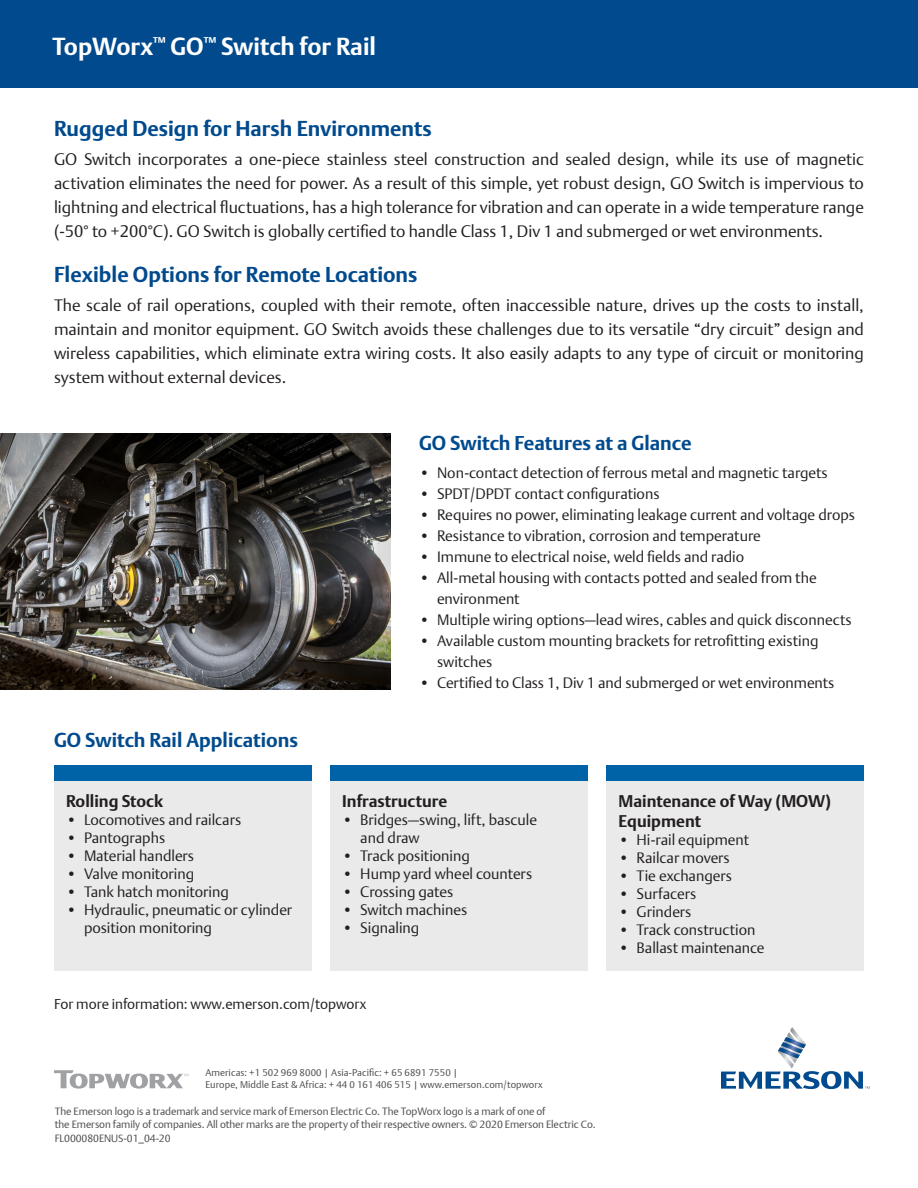
<style>
.page{position:relative;width:918px;height:1188px;background:#fff}
.page>*{position:absolute;margin:0;border:0;box-sizing:border-box;transform-origin:0 0}
.t1{font:700 24px "DTL Argo T";color:#fff}
.t2{font:700 21px "DTL Argo T";color:#004a8d}
.t3{font:700 19.5px "DTL Argo T";color:#004a8d}
.t4{font:300 16.5px/24px "DTL Argo T";color:#231f20;text-align:justify}
.t5{font:700 16.5px/19.8px "DTL Argo T";color:#231f20}
.t6{font:300 15px/18px "DTL Argo T";color:#231f20}
.t7{font:14.25px "DTL Argo T Light";color:#231f20}
.parts_list{font:10.5px/13.5px "DTL Argo T Light";letter-spacing:-.005em;color:#4b4c4d}
.parts_list-2{font:9.75px "DTL Argo T Light";letter-spacing:.01em;color:#4b4c4d}
</style>
<div class="page">
<div style="left:0;top:0;width:918px;height:88px;background:#004a8d"></div>
<div style="left:54px;top:774px;width:257px;height:196px;background:#eaeaea"></div>
<div style="left:330px;top:774px;width:258px;height:196px;background:#eaeaea"></div>
<div style="left:607px;top:774px;width:257px;height:196px;background:#eaeaea"></div>
<div style="left:54px;top:765px;width:257px;height:16px;background:#0163a7"></div>
<div style="left:330px;top:765px;width:258px;height:16px;background:#0163a7"></div>
<div style="left:607px;top:765px;width:257px;height:16px;background:#0163a7"></div>
<svg style="left:721px;top:1027px;width:149px;height:62px"></svg>
<svg style="left:54px;top:1070px;width:134px;height:19px"></svg>
<img style="left:0;top:434px;width:390px;height:256px">
<p class="t1" style="left:52px;top:33px;width:325px">TopWorx<sup>™</sup> GO<sup>™</sup> Switch for Rail</p>
<p class="t2" style="left:54px;top:116px;width:379px">Rugged Design for Harsh Environments</p>
<p class="t4" style="left:54px;top:147px;width:812px">GO Switch incorporates a one-piece stainless steel construction and sealed design, while its use of magnetic activation eliminates the need for power. As a result of this simple, yet robust design, GO Switch is impervious to lightning and electrical fluctuations, has a high tolerance for vibration and can operate in a wide temperature range (-50° to +200°C). GO Switch is globally certified to handle Class 1, Div 1 and submerged or wet environments.</p>
<p class="t2" style="left:54px;top:262px;width:365px">Flexible Options for Remote Locations</p>
<p class="t4" style="left:54px;top:293px;width:812px">The scale of rail operations, coupled with their remote, often inaccessible nature, drives up the costs to install, maintain and monitor equipment. GO Switch avoids these challenges due to its versatile “dry circuit” design and wireless capabilities, which eliminate extra wiring costs. It also easily adapts to any type of circuit or monitoring system without external devices.</p>
<p class="t3" style="left:54px;top:729px;width:246px">GO Switch Rail Applications</p>
<p class="t5" style="left:66px;top:791px;width:99px">Rolling Stock</p>
<p class="t6" style="left:66px;top:810px;width:177px">• Locomotives and railcars</p>
<p class="t6" style="left:66px;top:828px;width:101px">• Pantographs</p>
<p class="t6" style="left:66px;top:846px;width:130px">• Material handlers</p>
<p class="t6" style="left:66px;top:864px;width:130px">• Valve monitoring</p>
<p class="t6" style="left:66px;top:882px;width:164px">• Tank hatch monitoring</p>
<p class="t6" style="left:84px;top:900px;width:210px;text-indent:-18px">• Hydraulic, pneumatic or cylinder position monitoring</p>
<p class="t3" style="left:419px;top:432px;width:274px">GO Switch Features at a Glance</p>
<p class="t6" style="left:419px;top:464px;width:410px">• Non-contact detection of ferrous metal and magnetic targets</p>
<p class="t6" style="left:419px;top:485px;width:242px">• SPDT/DPDT contact configurations</p>
<p class="t6" style="left:419px;top:506px;width:437px">• Requires no power, eliminating leakage current and voltage drops</p>
<p class="t6" style="left:419px;top:527px;width:343px">• Resistance to vibration, corrosion and temperature</p>
<p class="t6" style="left:419px;top:548px;width:327px">• Immune to electrical noise, weld fields and radio</p>
<p class="t6" style="left:437px;top:567px;width:381px;line-height:21px;text-indent:-18px">• All-metal housing with contacts potted and sealed from the environment</p>
<p class="t6" style="left:419px;top:611px;width:434px">• Multiple wiring options—lead wires, cables and quick disconnects</p>
<p class="t6" style="left:437px;top:630px;width:383px;line-height:21px;text-indent:-18px">• Available custom mounting brackets for retrofitting existing switches</p>
<p class="t6" style="left:419px;top:674px;width:417px">• Certified to Class 1, Div 1 and submerged or wet environments</p>
<p class="t5" style="left:342px;top:791px;width:107px">Infrastructure</p>
<p class="t6" style="left:360px;top:810px;width:178px;text-indent:-18px">• Bridges—swing, lift, bascule and draw</p>
<p class="t6" style="left:342px;top:846px;width:129px">• Track positioning</p>
<p class="t6" style="left:342px;top:864px;width:191px">• Hump yard wheel counters</p>
<p class="t6" style="left:342px;top:882px;width:112px">• Crossing gates</p>
<p class="t6" style="left:342px;top:900px;width:127px">• Switch machines</p>
<p class="t6" style="left:342px;top:918px;width:79px">• Signaling</p>
<p class="t5" style="left:619px;top:791px;width:214px">Maintenance of Way (MOW)<br>Equipment</p>
<p class="t6" style="left:619px;top:830px;width:132px">• Hi-rail equipment</p>
<p class="t6" style="left:619px;top:848px;width:113px">• Railcar movers</p>
<p class="t6" style="left:619px;top:866px;width:115px">• Tie exchangers</p>
<p class="t6" style="left:619px;top:884px;width:79px">• Surfacers</p>
<p class="t6" style="left:619px;top:902px;width:74px">• Grinders</p>
<p class="t6" style="left:619px;top:920px;width:139px">• Track construction</p>
<p class="t6" style="left:619px;top:938px;width:148px">• Ballast maintenance</p>
<p class="t7" style="left:54px;top:995px;width:314px">For more information: www.emerson.com/topworx</p>
<p class="parts_list-2" style="left:205px;top:1067px;width:254px">Americas: +1 502 969 8000 | Asia-Pacific: + 65 6891 7550 |</p>
<p class="parts_list-2" style="left:205px;top:1079px;width:339px">Europe, Middle East &amp; Africa: + 44 0 161 406 515 | www.emerson.com/topworx</p>
<p class="parts_list" style="left:55px;top:1104px;width:542px">The Emerson logo is a trademark and service mark of Emerson Electric Co. The TopWorx logo is a mark of one of<br>the Emerson family of companies. All other marks are the property of their respective owners. © 2020 Emerson Electric Co.<br>FL000080ENUS-01_04-20</p>
</div>
